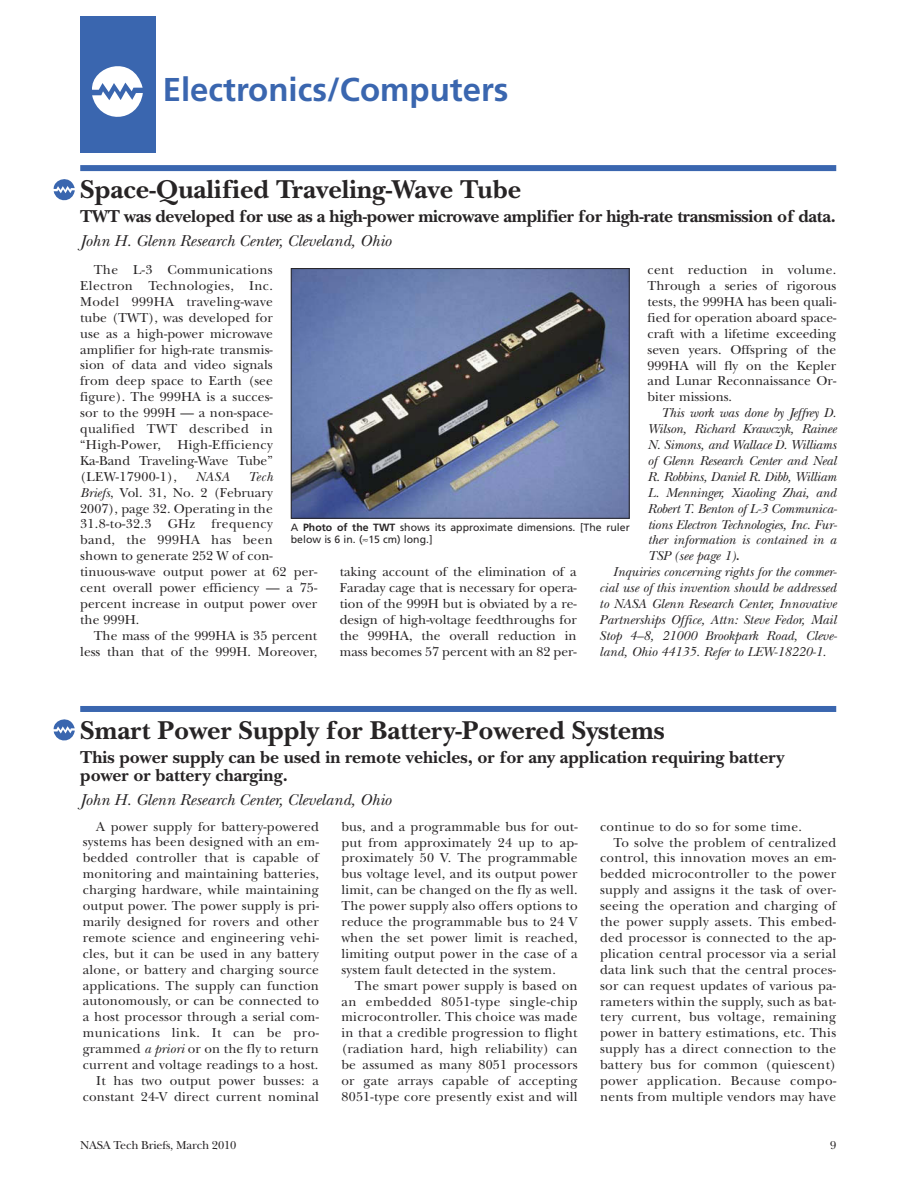
<style>
.page{position:relative;width:918px;height:1188px;background:#fff}
.page>*{position:absolute;margin:0;border:0;box-sizing:border-box;transform-origin:0 0}
.t1{font:700 33px "Frutiger";color:#3a66af}
.t2{font:700 27px "New Baskerville";color:#272425}
.t3{font:700 18px/18px "New Baskerville";color:#272425}
.t4{font:italic 16.5px "New Baskerville";color:#272425}
.t5{font:13.5px/15.9px "New Baskerville";letter-spacing:.015em;color:#272425;text-align:justify}
.t6{font:italic 13.5px "New Baskerville";color:#272425}
.t7{font:12px "New Baskerville";letter-spacing:-.015em;color:#272425}
.t8{font:10.5px/12px "Frutiger";color:#272425}
.s1{font-weight:700}
.s2{font-style:italic}
</style>
<div class="page">
<div style="left:80px;top:16px;width:75px;height:137px;background:#3a66af"></div>
<svg style="left:92px;top:66px;width:51px;height:51px"></svg>
<div style="left:80px;top:165px;width:756px;height:6px;background:#3a66af"></div>
<svg style="left:293px;top:270px;width:335px;height:247px;background:#616c8a"></svg>
<div style="left:291px;top:268px;width:339px;height:251px;border:1px solid #272425"></div>
<div style="left:80px;top:706px;width:756px;height:6px;background:#3a66af"></div>
<svg style="left:54px;top:719px;width:21px;height:21px"></svg>
<svg style="left:54px;top:179px;width:21px;height:21px"></svg>
<h1 class="t1" style="left:163px;top:77px;width:347px">Electronics/Computers</h1>
<h2 class="t2" style="left:80px;top:180px;width:443px">Space-Qualified Traveling-Wave Tube</h2>
<h3 class="t3" style="left:80px;top:209px;width:757px">TWT was developed for use as a high-power microwave amplifier for high-rate transmission of data.</h3>
<p class="t4" style="left:80px;top:235px;width:312px">John H. Glenn Research Center, Cleveland, Ohio</p>
<p class="t5" style="left:80px;top:263px;width:194px;text-indent:14px">The L-3 Communications Electron Technologies, Inc.<br>Model 999HA traveling-wave tube (TWT), was developed for use as a high-power microwave amplifier for high-rate transmis&shy;sion of data and video signals from deep space to Earth (see figure). The 999HA is a succes&shy;sor to the 999H — a non-space&shy;qualified TWT described in “High-Power, High-Efficiency Ka-Band Traveling-Wave Tube” (LEW-17900-1),</p>
<p class="t5" style="left:648px;top:263px;width:190px">cent reduction in volume.<br>Through a series of rigorous tests, the 999HA has been quali&shy;fied for operation aboard space&shy;craft with a lifetime exceeding seven years. Offspring of the 999HA will fly on the Kepler and Lunar Reconnaissance Or&shy;biter missions.</p>
<p class="t6" style="left:661px;top:408px;width:177px">This work was done by Jeffrey D.</p>
<p class="t6" style="left:648px;top:424px;width:190px">Wilson, Richard Krawczyk, Rainee</p>
<p class="t6" style="left:648px;top:440px;width:190px">N. Simons, and Wallace D. Williams</p>
<p class="t6" style="left:648px;top:456px;width:190px">of Glenn Research Center and Neal</p>
<p class="t6" style="left:648px;top:472px;width:190px">R. Robbins, Daniel R. Dibb, William</p>
<p class="t6" style="left:648px;top:488px;width:190px">L. Menninger, Xiaoling Zhai, and</p>
<p class="t6" style="left:648px;top:504px;width:191px">Robert T. Benton of L-3 Communica-</p>
<p class="t6" style="left:648px;top:520px;width:191px">tions Electron Technologies, Inc. Fur-</p>
<p class="t6" style="left:648px;top:535px;width:190px">ther information is contained in a</p>
<p class="t6" style="left:648px;top:551px;width:93px">TSP (see page 1)<span class="s1">.</span></p>
<p class="t6" style="left:613px;top:567px;width:226px">Inquiries concerning rights for the commer-</p>
<p class="t6" style="left:599px;top:583px;width:239px">cial use of this invention should be addressed</p>
<p class="t6" style="left:599px;top:599px;width:239px">to NASA Glenn Research Center, Innovative</p>
<p class="t6" style="left:599px;top:615px;width:239px">Partnerships Office, Attn: Steve Fedor, Mail</p>
<p class="t6" style="left:599px;top:631px;width:239px">Stop 4–8, 21000 Brookpark Road, Cleve-</p>
<p class="t6" style="left:599px;top:647px;width:229px">land, Ohio 44135. Refer to LEW-18220-1.</p>
<p class="t6" style="left:196px;top:472px;width:36px">NASA</p>
<p class="t5" style="left:80px;top:470px;width:239px;text-align:left;text-indent:168px"><span class="s2">Tech<br>Briefs</span>, Vol. 31, No. 2 (February<br>2007), page 32. Operating in the<br>31.8-to-32.3 GHz frequency<br>band, the 999HA has been<br>shown to generate 252 W of con&shy;tinuous-wave output power at 62 per&shy;cent overall power efficiency — a 75- percent increase in output power over the 999H.</p>
<p class="t5" style="left:80px;top:629px;width:239px;text-align:right">The mass of the 999HA is 35 percent less than that of the 999H. Moreover,</p>
<p class="t8" style="left:291px;top:523px;width:340px">A <span class="s1">Photo of the TWT</span> shows its approximate dimensions. [The ruler below is 6 in. (≈15 cm) long.]</p>
<p class="t5" style="left:340px;top:566px;width:239px">taking account of the elimination of a Faraday cage that is necessary for opera&shy;tion of the 999H but is obviated by a re&shy;design of high-voltage feedthroughs for the 999HA, the overall reduction in mass becomes 57 percent with an 82 per-</p>
<h2 class="t2" style="left:80px;top:721px;width:586px">Smart Power Supply for Battery-Powered Systems</h2>
<h3 class="t3" style="left:80px;top:750px;width:706px">This power supply can be used in remote vehicles, or for any application requiring battery power or battery charging.</h3>
<p class="t4" style="left:80px;top:794px;width:312px">John H. Glenn Research Center, Cleveland, Ohio</p>
<p class="t5" style="left:83px;top:820px;width:238px;text-align:right">A power supply for battery-powered systems has been designed with an em&shy;bedded controller that is capable of monitoring and maintaining batteries, charging hardware, while maintaining output power. The power supply is pri&shy;marily designed for rovers and other remote science and engineering vehi&shy;cles, but it can be used in any battery alone, or battery and charging source applications. The supply can function autonomously, or can be connected to a host processor through a serial com&shy;munications link. It can be pro&shy;grammed <span class="s2">a priori</span> or on the fly to return current and voltage readings to a host.<br>It has two output power busses: a constant 24-V direct current nominal</p>
<p class="t5" style="left:341px;top:820px;width:238px">bus, and a programmable bus for out&shy;put from approximately 24 up to ap&shy;proximately 50 V. The programmable bus voltage level, and its output power limit, can be changed on the fly as well.<br>The power supply also offers options to reduce the programmable bus to 24 V when the set power limit is reached, limiting output power in the case of a system fault detected in the system.</p>
<p class="t5" style="left:341px;top:979px;width:238px;text-indent:14px">The smart power supply is based on an embedded 8051-type single-chip microcontroller. This choice was made in that a credible progression to flight (radiation hard, high reliability) can be assumed as many 8051 processors or gate arrays capable of accepting 8051-type core presently exist and will</p>
<p class="t5" style="left:600px;top:820px;width:203px">continue to do so for some time.</p>
<p class="t5" style="left:614px;top:836px;width:224px">To solve the problem of centralized</p>
<p class="t5" style="left:600px;top:852px;width:238px">control, this innovation moves an em-</p>
<p class="t5" style="left:600px;top:868px;width:238px">bedded microcontroller to the power</p>
<p class="t5" style="left:600px;top:884px;width:238px">supply and assigns it the task of over-</p>
<p class="t5" style="left:600px;top:899px;width:238px">seeing the operation and charging of</p>
<p class="t5" style="left:600px;top:915px;width:238px">the power supply assets. This embed-</p>
<p class="t5" style="left:600px;top:931px;width:238px">ded processor is connected to the ap-</p>
<p class="t5" style="left:600px;top:947px;width:238px">plication central processor via a serial</p>
<p class="t5" style="left:600px;top:963px;width:238px">data link such that the central proces-</p>
<p class="t5" style="left:600px;top:979px;width:238px">sor can request updates of various pa-</p>
<p class="t5" style="left:600px;top:995px;width:238px">rameters within the supply, such as bat-</p>
<p class="t5" style="left:600px;top:1011px;width:238px">tery current, bus voltage, remaining</p>
<p class="t5" style="left:600px;top:1027px;width:238px">power in battery estimations, etc. This</p>
<p class="t5" style="left:600px;top:1043px;width:238px">supply has a direct connection to the</p>
<p class="t5" style="left:600px;top:1058px;width:238px">battery bus for common (quiescent)</p>
<p class="t5" style="left:600px;top:1074px;width:238px">power application. Because compo-</p>
<p class="t5" style="left:600px;top:1090px;width:238px">nents from multiple vendors may have</p>
<p class="t7" style="left:80px;top:1140px;width:158px">NASA Tech Briefs, March 2010</p>
<p class="t7" style="left:830px;top:1140px;width:8px">9</p>
</div>
